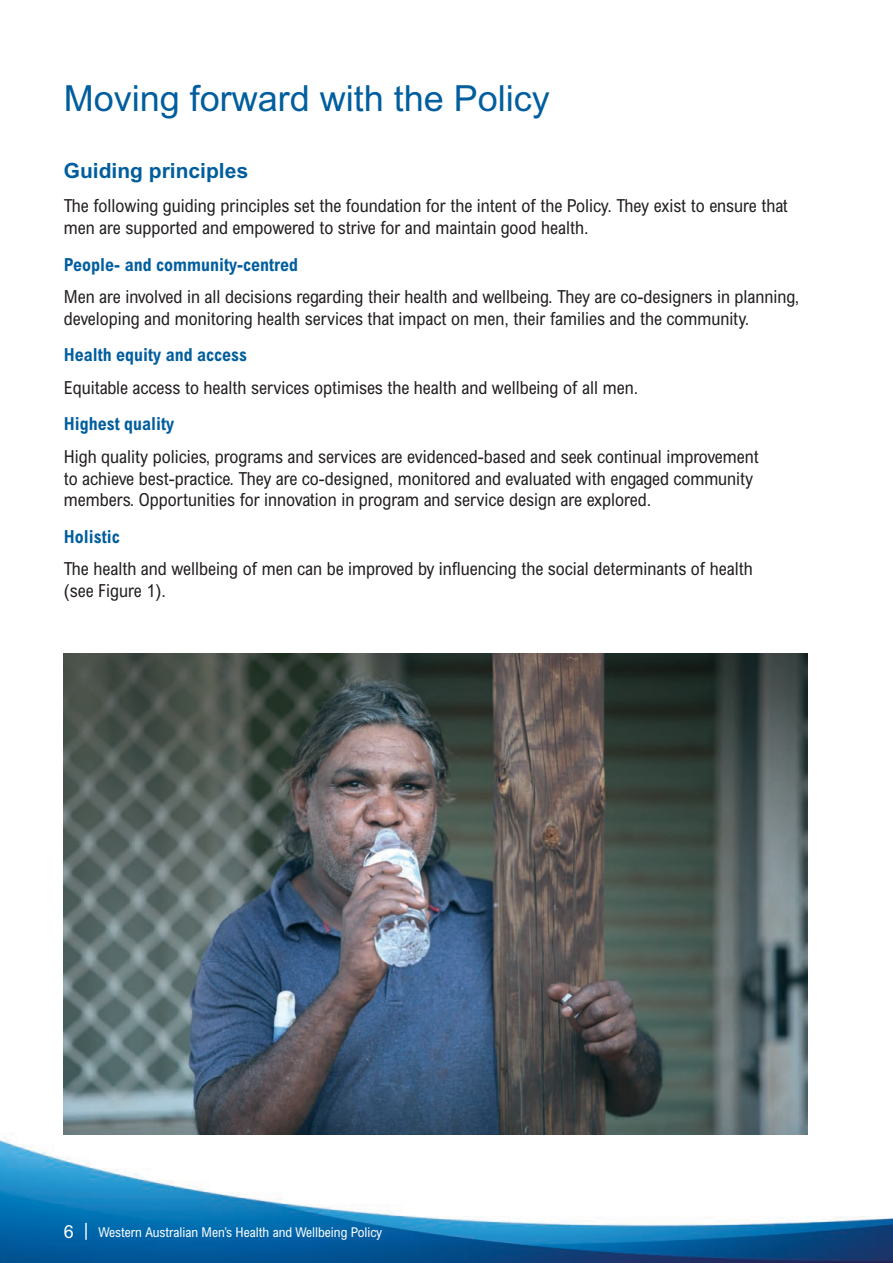
<style>
.page{position:relative;width:893px;height:1263px;background:#fff}
.page>*{position:absolute;margin:0;border:0;box-sizing:border-box;transform-origin:0 0}
.H2_Headers{font:36px "Arial MT Std";color:#005e9e}
.H3_Sub_Heads{font:700 21px "Arial MT Std";color:#005e9e}
.Body_Copy{font:condensed 18px/21.8px "Arial MT Std";color:#231f20}
.H4_Sub_Heads{font:700 condensed 18px "Arial MT Std";color:#005e9e}
.t1{font:condensed 13.5px "Arial MT Std";color:#fff}
.s1{font-stretch:normal;font-size:18px}
</style>
<div class="page">
<img style="left:0;top:1132px;width:893px;height:131px">
<img style="left:64px;top:653px;width:744px;height:482px">
<h2 class="H2_Headers" style="left:64px;top:78px;width:488px">Moving forward with the Policy</h2>
<h3 class="H3_Sub_Heads" style="left:64px;top:158px;width:186px">Guiding principles</h3>
<p class="Body_Copy" style="left:64px;top:195px;width:726px">The following guiding principles set the foundation for the intent of the Policy. They exist to ensure that men are supported and empowered to strive for and maintain good health.</p>
<h4 class="H4_Sub_Heads" style="left:64px;top:254px;width:236px">People- and community-centred</h4>
<p class="Body_Copy" style="left:64px;top:285px;width:737px">Men are involved in all decisions regarding their health and wellbeing. They are co-designers in planning, developing and monitoring health services that impact on men, their families and the community.</p>
<h4 class="H4_Sub_Heads" style="left:64px;top:345px;width:185px">Health equity and access</h4>
<p class="Body_Copy" style="left:64px;top:376px;width:576px">Equitable access to health services optimises the health and wellbeing of all men.</p>
<h4 class="H4_Sub_Heads" style="left:64px;top:414px;width:112px">Highest quality</h4>
<p class="Body_Copy" style="left:64px;top:445px;width:696px">High quality policies, programs and services are evidenced-based and seek continual improvement to achieve best-practice. They are co-designed, monitored and evaluated with engaged community members. Opportunities for innovation in program and service design are explored.</p>
<h4 class="H4_Sub_Heads" style="left:64px;top:526px;width:57px">Holistic</h4>
<p class="Body_Copy" style="left:64px;top:558px;width:691px">The health and wellbeing of men can be improved by influencing the social determinants of health (see Figure 1).</p>
<p class="t1" style="left:64px;top:1224px;width:320px"><span class="s1">6 |</span> Western Australian Men’s Health and Wellbeing Policy</p>
</div>
